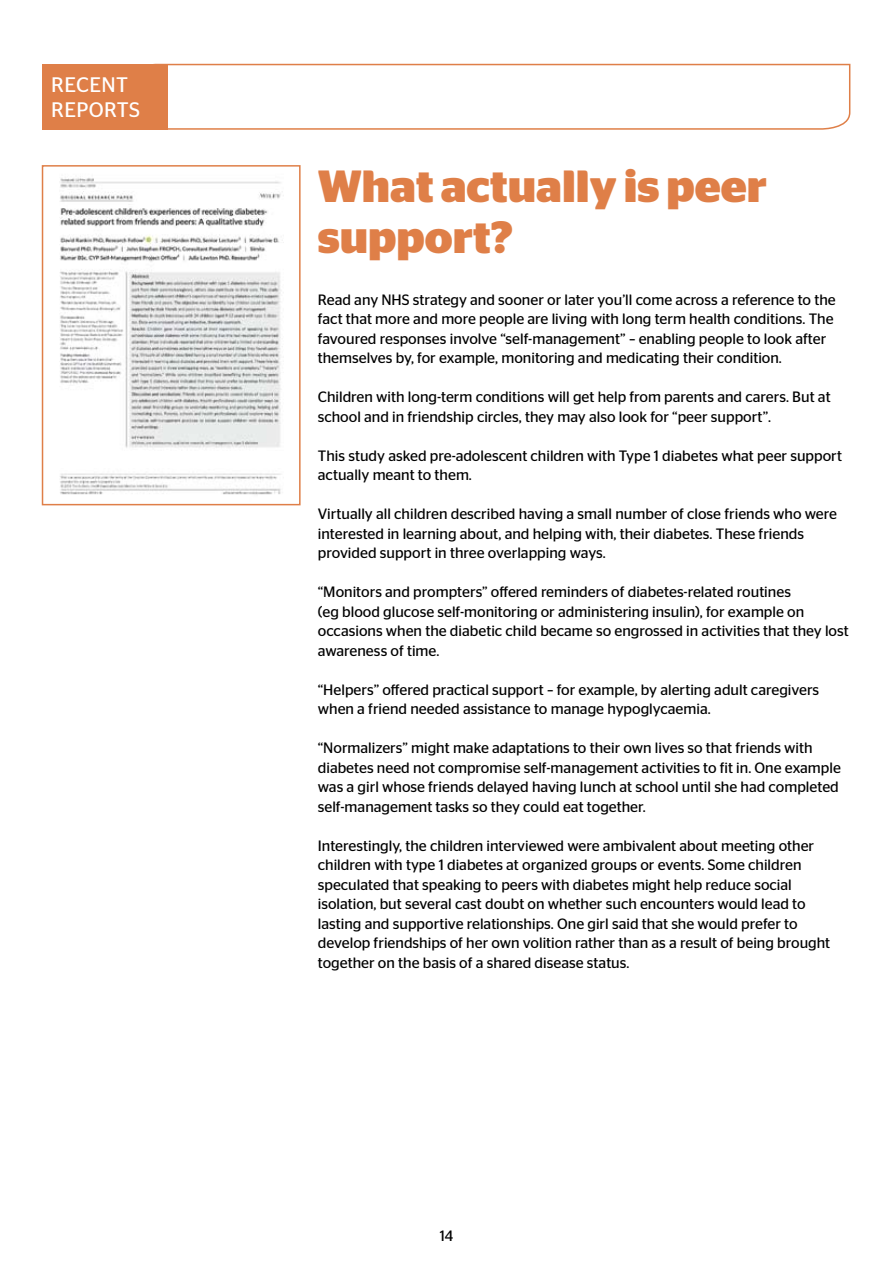
<style>
.page{position:relative;width:893px;height:1263px;background:#fff}
.page>*{position:absolute;margin:0;border:0;box-sizing:border-box;transform-origin:0 0}
.t1{font:700 45px/51px "Stag Sans";color:#df7f48}
.t2{font:21px/24px "Stag Sans";color:#fff}
.t3{font:15px/19.5px "Stag Sans";color:#000}
</style>
<div class="page">
<svg style="left:153px;top:63px;width:698px;height:67px"></svg>
<div style="left:43px;top:64px;width:125px;height:66px;background:#df7f48"></div>
<img style="left:60px;top:178px;width:224px;height:317px">
<div style="left:42px;top:165px;width:259px;height:340px;border:2px solid #df7f48"></div>
<h2 class="t2" style="left:51px;top:73px;width:27px">Recent reports</h2>
<h1 class="t1" style="left:318px;top:161px;width:450px">What actually is peer support?</h1>
<p class="t3" style="left:318px;top:289px;width:519px">Read any NHS strategy and sooner or later you’ll come across a reference to the fact that more and more people are living with long term health conditions. The favoured responses involve “self-management” – enabling people to look after themselves by, for example, monitoring and medicating their condition.</p>
<p class="t3" style="left:318px;top:387px;width:514px">Children with long-term conditions will get help from parents and carers. But at school and in friendship circles, they may also look for “peer support”.</p>
<p class="t3" style="left:318px;top:445px;width:526px">This study asked pre-adolescent children with Type 1 diabetes what peer support actually meant to them.</p>
<p class="t3" style="left:318px;top:504px;width:521px">Virtually all children described having a small number of close friends who were interested in learning about, and helping with, their diabetes. These friends provided support in three overlapping ways.</p>
<p class="t3" style="left:318px;top:582px;width:532px">“Monitors and prompters” offered reminders of diabetes-related routines<br>(eg blood glucose self-monitoring or administering insulin), for example on occasions when the diabetic child became so engrossed in activities that they lost awareness of time.</p>
<p class="t3" style="left:318px;top:679px;width:503px">“Helpers” offered practical support – for example, by alerting adult caregivers when a friend needed assistance to manage hypoglycaemia.</p>
<p class="t3" style="left:318px;top:738px;width:525px">“Normalizers” might make adaptations to their own lives so that friends with diabetes need not compromise self-management activities to fit in. One example was a girl whose friends delayed having lunch at school until she had completed self-management tasks so they could eat together.</p>
<p class="t3" style="left:318px;top:835px;width:514px">Interestingly, the children interviewed were ambivalent about meeting other children with type 1 diabetes at organized groups or events. Some children speculated that speaking to peers with diabetes might help reduce social isolation, but several cast doubt on whether such encounters would lead to lasting and supportive relationships. One girl said that she would prefer to develop friendships of her own volition rather than as a result of being brought together on the basis of a shared disease status.</p>
<p class="t3" style="left:440px;top:1225px;width:15px">14</p>
</div>
